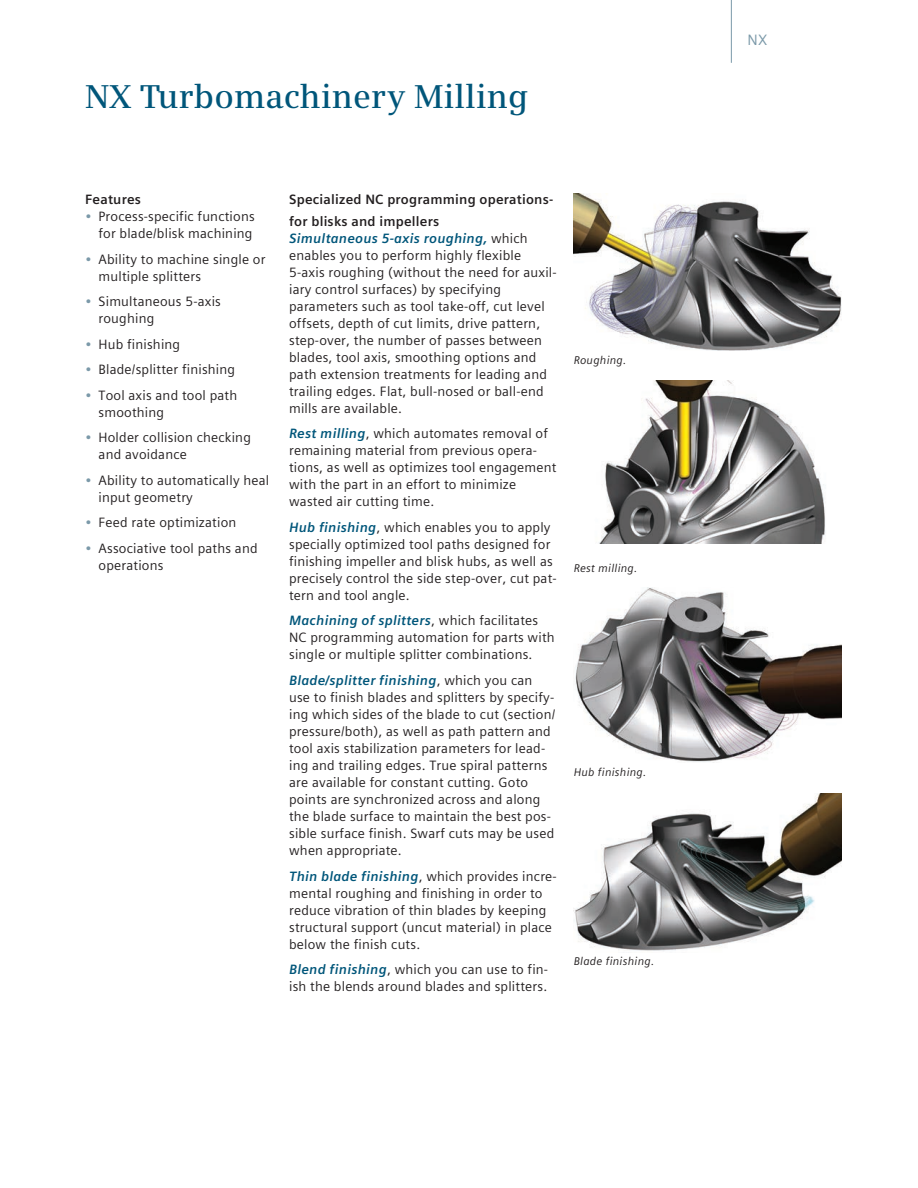
<style>
.page{position:relative;width:918px;height:1188px;background:#fff}
.page>*{position:absolute;margin:0;border:0;box-sizing:border-box;transform-origin:0 0}
._04__Head_Blue__22pt{font:600 33px "Siemens Serif";letter-spacing:.005em;color:#00567a}
.Product_tab___10pt_0{font:15px "Siemens Sans Global";color:#7b99a9}
._04__Copy___9pt_4mm{font:13.5px/17px "Siemens Sans Global";letter-spacing:.015em;color:#231f20}
._04__Head_paragraph{font:700 13.5px/21.6px "Siemens Sans Global";letter-spacing:.015em;color:#231f20}
._06__Captions___7_5p{font:italic 11.25px "Siemens Sans Global";letter-spacing:.02em;color:#231f20}
.s1{color:#7b99a9}
.s2{font-weight:700;font-style:italic;color:#00567a}
</style>
<div class="page">
<hr style="left:731px;top:0;width:1px;height:63px;background:#7b99a9">
<img style="left:574px;top:194px;width:267px;height:157px">
<img style="left:599px;top:380px;width:227px;height:164px">
<img style="left:575px;top:588px;width:266px;height:174px">
<img style="left:574px;top:793px;width:267px;height:158px">
<p class="_04__Head_Blue__22pt" style="left:85px;top:77px;width:445px">NX Turbomachinery Milling</p>
<p class="_04__Head_paragraph" style="left:85px;top:189px;width:58px">Features</p>
<p class="_04__Copy___9pt_4mm" style="left:85px;top:208px;width:171px;text-align:right"><span class="s1">•</span> Process-specific functions for blade/blisk machining</p>
<p class="_04__Copy___9pt_4mm" style="left:99px;top:251px;width:168px;text-indent:-14px"><span class="s1">•</span> Ability to machine single or multiple splitters</p>
<p class="_04__Copy___9pt_4mm" style="left:99px;top:293px;width:124px;text-indent:-14px"><span class="s1">•</span> Simultaneous 5-axis roughing</p>
<p class="_04__Copy___9pt_4mm" style="left:85px;top:336px;width:97px"><span class="s1">•</span> Hub finishing</p>
<p class="_04__Copy___9pt_4mm" style="left:85px;top:361px;width:152px"><span class="s1">•</span> Blade/splitter finishing</p>
<p class="_04__Copy___9pt_4mm" style="left:99px;top:387px;width:140px;text-indent:-14px"><span class="s1">•</span> Tool axis and tool path smoothing</p>
<p class="_04__Copy___9pt_4mm" style="left:99px;top:429px;width:154px;text-indent:-14px"><span class="s1">•</span> Holder collision checking and avoidance</p>
<p class="_04__Copy___9pt_4mm" style="left:99px;top:472px;width:172px;text-indent:-14px"><span class="s1">•</span> Ability to automatically heal input geometry</p>
<p class="_04__Copy___9pt_4mm" style="left:85px;top:514px;width:153px"><span class="s1">•</span> Feed rate optimization</p>
<p class="_04__Copy___9pt_4mm" style="left:99px;top:540px;width:161px;text-indent:-14px"><span class="s1">•</span> Associative tool paths and operations</p>
<p class="_04__Head_paragraph" style="left:289px;top:189px;width:266px">Specialized NC programming operations&shy;for blisks and impellers</p>
<p class="_04__Copy___9pt_4mm" style="left:289px;top:230px;width:269px"><span class="s2">Simultaneous 5-axis roughing,</span> which enables you to perform highly flexible 5-axis roughing (without the need for auxil&shy;iary control surfaces) by specifying parameters such as tool take-off, cut level offsets, depth of cut limits, drive pattern, step-over, the number of passes between blades, tool axis, smoothing options and path extension treatments for leading and trailing edges. Flat, bull-nosed or ball-end mills are available.</p>
<p class="_04__Copy___9pt_4mm" style="left:289px;top:425px;width:269px"><span class="s2">Rest milling</span>, which automates removal of remaining material from previous opera&shy;tions, as well as optimizes tool engagement with the part in an effort to minimize wasted air cutting time.</p>
<p class="_04__Copy___9pt_4mm" style="left:289px;top:519px;width:269px"><span class="s2">Hub finishing</span>, which enables you to apply specially optimized tool paths designed for finishing impeller and blisk hubs, as well as precisely control the side step-over, cut pat&shy;tern and tool angle.</p>
<p class="_04__Copy___9pt_4mm" style="left:289px;top:612px;width:267px"><span class="s2">Machining of splitters</span>, which facilitates<br>NC programming automation for parts with single or multiple splitter combinations.</p>
<p class="_04__Copy___9pt_4mm" style="left:289px;top:672px;width:268px"><span class="s2">Blade/splitter finishing</span>, which you can use to finish blades and splitters by specify&shy;ing which sides of the blade to cut (section/ pressure/both), as well as path pattern and tool axis stabilization parameters for lead&shy;ing and trailing edges. True spiral patterns are available for constant cutting. Goto points are synchronized across and along the blade surface to maintain the best pos&shy;sible surface finish. Swarf cuts may be used when appropriate.</p>
<p class="_04__Copy___9pt_4mm" style="left:289px;top:868px;width:269px"><span class="s2">Thin blade finishing</span>, which provides incre&shy;mental roughing and finishing in order to reduce vibration of thin blades by keeping structural support (uncut material) in place below the finish cuts.</p>
<p class="_04__Copy___9pt_4mm" style="left:289px;top:961px;width:261px"><span class="s2">Blend finishing</span>, which you can use to fin&shy;ish the blends around blades and splitters.</p>
<p class="_06__Captions___7_5p" style="left:574px;top:351px;width:54px">Roughing.</p>
<p class="_06__Captions___7_5p" style="left:574px;top:560px;width:65px">Rest milling.</p>
<p class="_06__Captions___7_5p" style="left:574px;top:764px;width:74px">Hub finishing.</p>
<p class="_06__Captions___7_5p" style="left:574px;top:952px;width:82px">Blade finishing.</p>
<p class="Product_tab___10pt_0" style="left:748px;top:29px;width:21px">NX</p>
</div>
